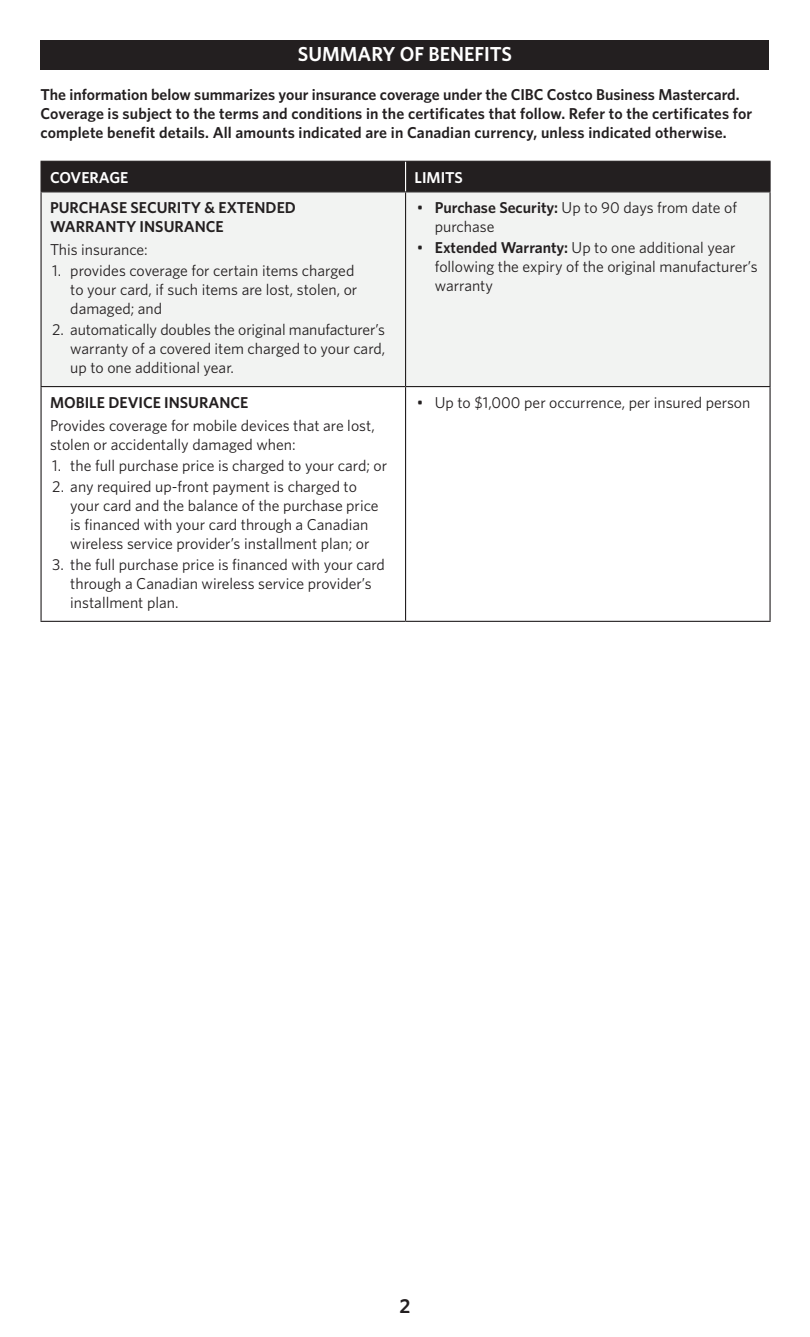
<style>
.page{position:relative;width:810px;height:1337px;background:#fff}
.page>*{position:absolute;margin:0;border:0;box-sizing:border-box;transform-origin:0 0}
.Heading_H3_-_Knock_o{font:600 20.25px "Whitney";color:#fff}
.t1{font:600 20.25px "Whitney";color:#231f20}
.Table_Text___Text_Bo{font:15.75px/18.9px "Whitney";color:#231f20}
.Body_Text{font:600 15.75px/18.9px "Whitney";letter-spacing:.01em;color:#231f20}
.Table_Text___Text_Bo-2{font:600 15.75px/18.9px "Whitney";color:#231f20}
.Table_Column_Heading{font:600 15.75px "Whitney";color:#fff}
.s1{font-weight:600}
</style>
<div class="page">
<div style="left:40px;top:40px;width:730px;height:30px;background:#231f20"></div>
<div style="left:42px;top:192px;width:728px;height:194px;background:#f2f3f2"></div>
<hr style="left:40px;top:161px;width:366px;height:1px;background:#231f20">
<hr style="left:40px;top:162px;width:2px;height:29px;background:#231f20">
<hr style="left:40px;top:191px;width:366px;height:1px;background:#231f20">
<hr style="left:40px;top:192px;width:2px;height:194px;background:#231f20">
<hr style="left:405px;top:192px;width:1px;height:194px;background:#231f20">
<hr style="left:770px;top:192px;width:1px;height:194px;background:#231f20">
<hr style="left:40px;top:386px;width:366px;height:1px;background:#231f20">
<hr style="left:40px;top:387px;width:2px;height:234px;background:#231f20">
<hr style="left:406px;top:386px;width:365px;height:1px;background:#231f20">
<hr style="left:405px;top:387px;width:1px;height:234px;background:#231f20">
<hr style="left:770px;top:387px;width:1px;height:234px;background:#231f20">
<hr style="left:40px;top:621px;width:366px;height:1px;background:#231f20">
<hr style="left:406px;top:621px;width:365px;height:1px;background:#231f20">
<svg style="left:41px;top:161px;width:730px;height:31px;background:#231f20"></svg>
<h3 class="Heading_H3_-_Knock_o" style="left:298px;top:41px;width:216px">SUMMARY OF BENEFITS</h3>
<p class="Body_Text" style="left:40px;top:85px;width:713px">The information below summarizes your insurance coverage under the CIBC Costco Business Mastercard.<br>Coverage is subject to the terms and conditions in the certificates that follow. Refer to the certificates for complete benefit details. All amounts indicated are in Canadian currency, unless indicated otherwise.</p>
<p class="Table_Column_Heading" style="left:50px;top:167px;width:80px">COVERAGE</p>
<p class="Table_Column_Heading" style="left:415px;top:167px;width:50px">LIMITS</p>
<p class="Table_Text___Text_Bo-2" style="left:50px;top:198px;width:247px">PURCHASE SECURITY &amp; EXTENDED<br>WARRANTY INSURANCE</p>
<p class="Table_Text___Text_Bo" style="left:50px;top:240px;width:99px">This insurance:</p>
<p class="Table_Text___Text_Bo" style="left:70px;top:261px;width:289px;text-indent:-18px">1. provides coverage for certain items charged to your card, if such items are lost, stolen, or damaged; and</p>
<p class="Table_Text___Text_Bo" style="left:70px;top:320px;width:316px;text-align:justify;text-indent:-18px">2. automatically doubles the original manufacturer’s warranty of a covered item charged to your card, up to one additional year.</p>
<p class="Table_Text___Text_Bo" style="left:435px;top:198px;width:304px;text-indent:-18px">• <span class="s1">Purchase Security:</span> Up to 90 days from date of purchase</p>
<p class="Table_Text___Text_Bo" style="left:435px;top:238px;width:324px;text-indent:-18px">• <span class="s1">Extended Warranty:</span> Up to one additional year following the expiry of the original manufacturer’s warranty</p>
<p class="Table_Text___Text_Bo-2" style="left:50px;top:393px;width:200px">MOBILE DEVICE INSURANCE</p>
<p class="Table_Text___Text_Bo" style="left:50px;top:416px;width:326px">Provides coverage for mobile devices that are lost, stolen or accidentally damaged when:</p>
<p class="Table_Text___Text_Bo" style="left:52px;top:456px;width:336px">1. the full purchase price is charged to your card; or</p>
<p class="Table_Text___Text_Bo" style="left:70px;top:477px;width:310px;text-indent:-18px">2. any required up-front payment is charged to your card and the balance of the purchase price is financed with your card through a Canadian wireless service provider’s installment plan; or</p>
<p class="Table_Text___Text_Bo" style="left:70px;top:555px;width:316px;text-indent:-18px">3. the full purchase price is financed with your card through a Canadian wireless service provider’s installment plan.</p>
<p class="Table_Text___Text_Bo" style="left:417px;top:393px;width:335px">• Up to $1,000 per occurrence, per insured person</p>
<p class="t1" style="left:400px;top:1292px;width:12px">2</p>
</div>
